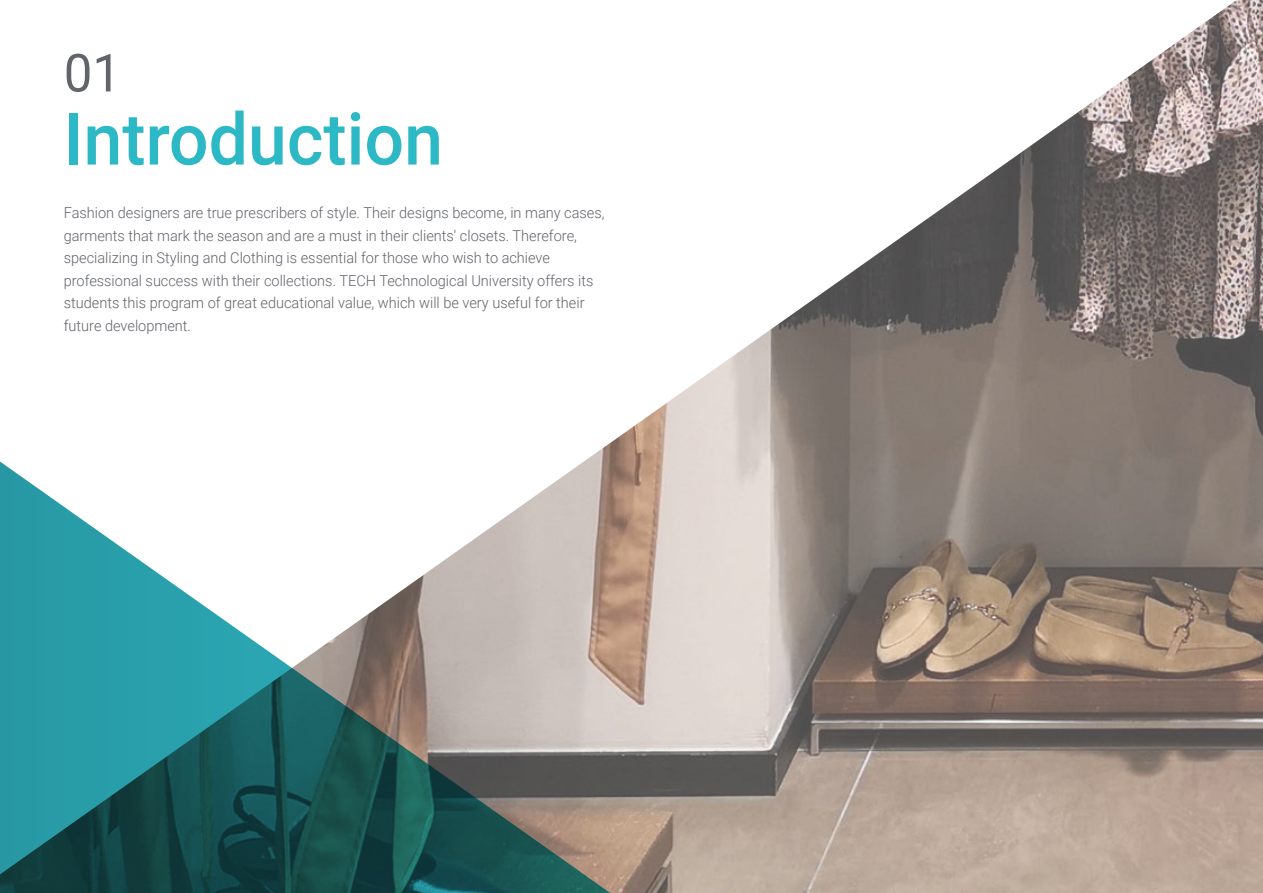
<style>
.page{position:relative;width:1263px;height:893px;background:#fff}
.page>*{position:absolute;margin:0;border:0;box-sizing:border-box;transform-origin:0 0}
.t1{font:500 72px "Roboto";color:#2db8c5}
.t2{font:52.5px "Roboto";color:#61646a}
.t3{font:300 15px/22.5px "Roboto";color:#61646a}
</style>
<div class="page">
<img style="left:606px;top:0;width:657px;height:893px">
<svg style="left:0;top:446px;width:640px;height:447px"></svg>
<h2 class="t2" style="left:64px;top:36px;width:59px">01</h2>
<h1 class="t1" style="left:64px;top:89px;width:381px">Introduction</h1>
<p class="t3" style="left:64px;top:201px;width:542px">Fashion designers are true prescribers of style. Their designs become, in many cases, garments that mark the season and are a must in their clients' closets. Therefore, specializing in Styling and Clothing is essential for those who wish to achieve professional success with their collections. TECH Technological University offers its students this program of great educational value, which will be very useful for their future development.</p>
</div>
